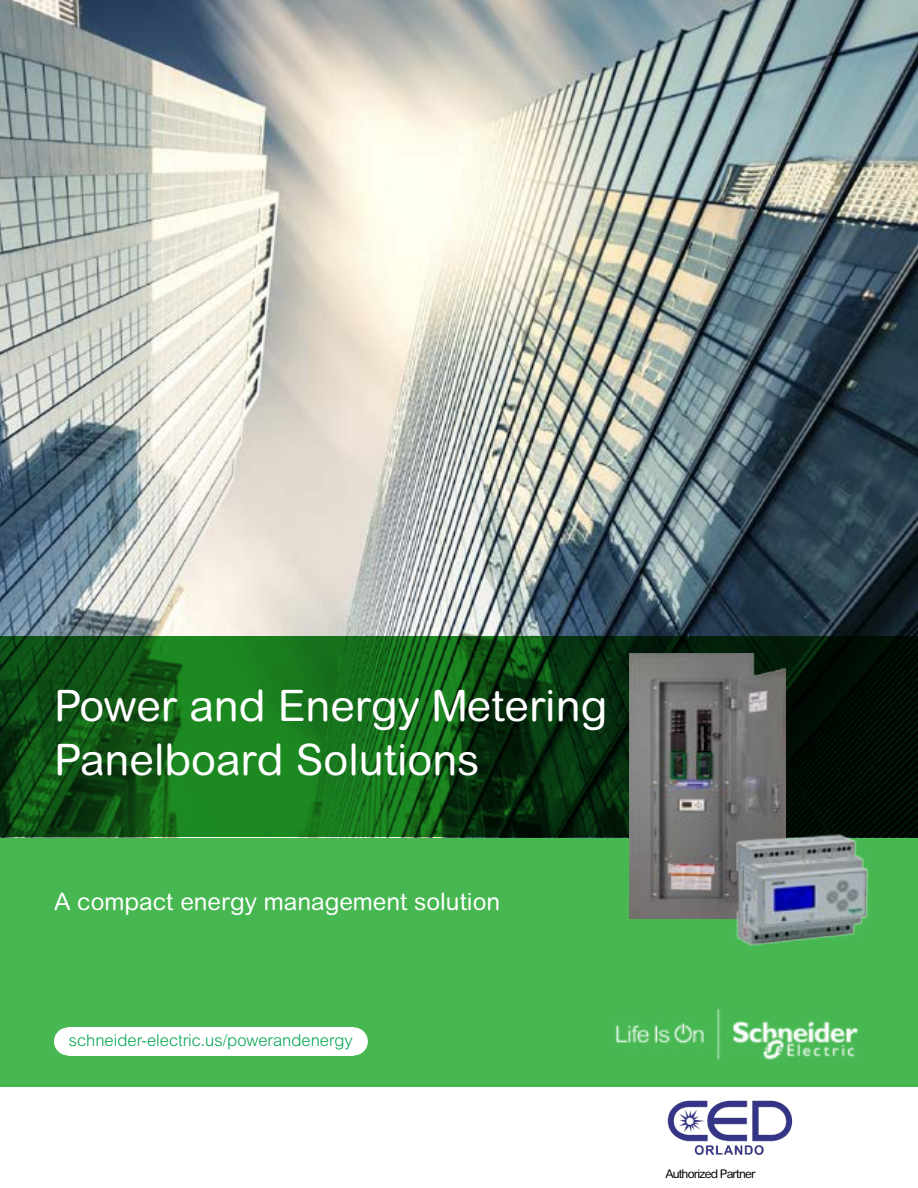
<style>
.page{position:relative;width:918px;height:1188px;background:#fff}
.page>*{position:absolute;margin:0;border:0;box-sizing:border-box;transform-origin:0 0}
.t1{font:43.5px/54px "Arial Rounded MT Std";color:#fff}
.t2{font:24px "Arial Rounded MT Std";color:#fff}
.t3{font:300 16.5px "Arial MT Std";color:#00a651}
.t4{font:12px "Arial Rounded MT Std";letter-spacing:-.07em;color:#000}
</style>
<div class="page">
<img style="left:0;top:1px;width:918px;height:837px">
<div style="left:0;top:838px;width:918px;height:249px;background:#46b751"></div>
<img style="left:615px;top:1008px;width:244px;height:53px">
<svg style="left:0;top:637px;width:918px;height:200px"></svg>
<img style="left:629px;top:654px;width:157px;height:265px">
<img style="left:729px;top:825px;width:144px;height:121px">
<div style="left:54px;top:1027px;width:28px;height:28px;background:#fff;border-radius:50%"></div>
<div style="left:340px;top:1027px;width:28px;height:28px;background:#fff;border-radius:50%"></div>
<div style="left:68px;top:1027px;width:286px;height:28px;background:#fff"></div>
<img style="left:667px;top:1100px;width:126px;height:56px">
<p class="t1" style="left:54px;top:678px;width:555px">Power and Energy Metering<br>Panelboard Solutions</p>
<p class="t2" style="left:54px;top:888px;width:448px">A compact energy management solution</p>
<p class="t3" style="left:69px;top:1031px;width:285px">schneider-electric.us/powerandenergy</p>
<p class="t4" style="left:665px;top:1167px;width:92px">Authorized Partner</p>
</div>
